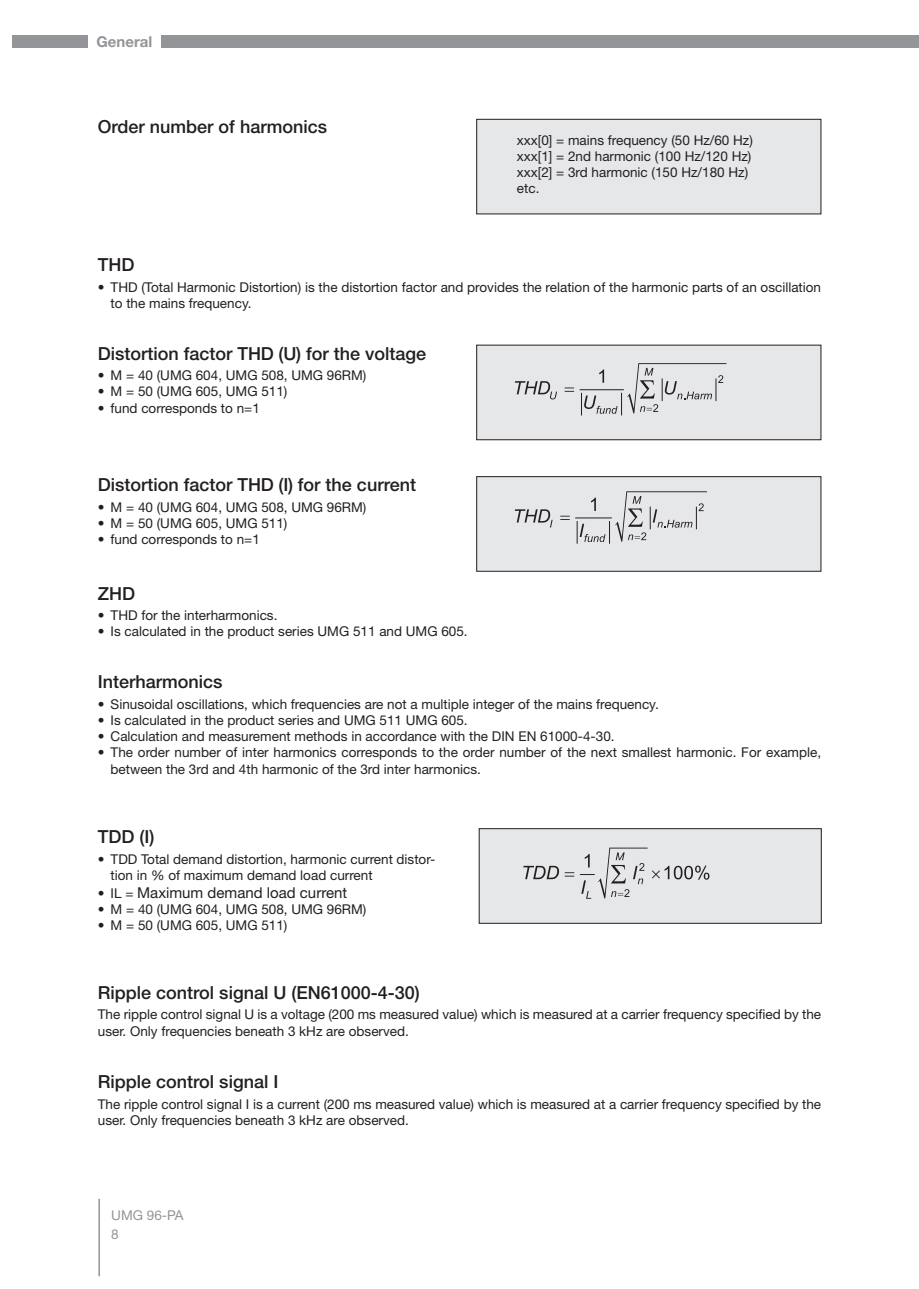
<style>
.page{position:relative;width:919px;height:1289px;background:#fff}
.page>*{position:absolute;margin:0;border:0;box-sizing:border-box;transform-origin:0 0}
.Überschrift__12_ohne{font:500 18px "Helvetica Neue LT";color:#231f20}
._9_Blocksatz_Aufzähl{font:15px "Helvetica Neue LT";color:#231f20}
.t1{font:700 15px "Helvetica Neue LT";color:#939598}
._9_Blocksatz_Aufzähl-2{font:13.5px/16.2px "Helvetica Neue LT";color:#231f20}
._9_Blocksatz{font:13.5px/16.2px "Helvetica Neue LT";color:#231f20}
.t2{font:13.5px/19.5px "Helvetica Neue LT";color:#939598}
.s1{font-size:13.5px}
</style>
<div class="page">
<div style="left:161px;top:35px;width:744px;height:13px;background:#939598"></div>
<div style="left:13px;top:35px;width:75px;height:13px;background:#939598"></div>
<hr style="left:98px;top:1198px;width:2px;height:78px;background:#939598">
<div style="left:906px;top:35px;width:12px;height:13px;background:#939598"></div>
<div style="left:476px;top:345px;width:344px;height:95px;background:#e6e7e9"></div>
<div style="left:476px;top:345px;width:345px;height:95px;border:1px solid #231f20"></div>
<hr style="left:579px;top:389px;width:44px;height:1px;background:#231f20">
<svg style="left:515px;top:381px;width:42px;height:18px"></svg>
<svg style="left:564px;top:387px;width:10px;height:5px"></svg>
<svg style="left:581px;top:363px;width:145px;height:52px"></svg>
<div style="left:476px;top:476px;width:344px;height:95px;background:#e6e7e9"></div>
<div style="left:476px;top:476px;width:345px;height:95px;border:1px solid #231f20"></div>
<hr style="left:575px;top:517px;width:36px;height:1px;background:#231f20">
<svg style="left:514px;top:509px;width:38px;height:18px"></svg>
<svg style="left:560px;top:515px;width:9px;height:5px"></svg>
<svg style="left:576px;top:491px;width:130px;height:52px"></svg>
<div style="left:479px;top:828px;width:342px;height:95px;background:#e6e7e9"></div>
<div style="left:479px;top:828px;width:342px;height:95px;border:1px solid #231f20"></div>
<svg style="left:523px;top:865px;width:51px;height:14px"></svg>
<svg style="left:580px;top:847px;width:129px;height:51px"></svg>
<div style="left:476px;top:119px;width:344px;height:95px;background:#e6e7e9"></div>
<div style="left:476px;top:119px;width:345px;height:95px;border:1px solid #231f20"></div>
<p class="t1" style="left:96px;top:32px;width:57px">General</p>
<p class="Überschrift__12_ohne" style="left:98px;top:116px;width:231px">Order number of harmonics</p>
<p class="_9_Blocksatz" style="left:517px;top:131px;width:237px">xxx[0] = mains frequency (50 Hz/60 Hz)</p>
<p class="_9_Blocksatz" style="left:517px;top:148px;width:236px">xxx[1] = 2nd harmonic (100 Hz/120 Hz)</p>
<p class="_9_Blocksatz" style="left:517px;top:164px;width:233px">xxx[2] = 3rd harmonic (150 Hz/180 Hz)</p>
<p class="_9_Blocksatz" style="left:517px;top:180px;width:24px">etc.</p>
<p class="Überschrift__12_ohne" style="left:98px;top:254px;width:38px">THD</p>
<p class="_9_Blocksatz_Aufzähl-2" style="left:111px;top:279px;width:712px;text-indent:-13px">• THD (Total Harmonic Distortion) is the distortion factor and provides the relation of the harmonic parts of an oscillation to the mains frequency.</p>
<p class="Überschrift__12_ohne" style="left:98px;top:342px;width:330px">Distortion factor THD (U) for the voltage</p>
<p class="_9_Blocksatz_Aufzähl-2" style="left:98px;top:367px;width:270px">• M = 40 (UMG 604, UMG 508, UMG 96RM)</p>
<p class="_9_Blocksatz_Aufzähl-2" style="left:98px;top:383px;width:191px">• M = 50 (UMG 605, UMG 511)</p>
<p class="_9_Blocksatz_Aufzähl-2" style="left:98px;top:399px;width:163px">• fund corresponds to n=1</p>
<p class="Überschrift__12_ohne" style="left:98px;top:474px;width:320px">Distortion factor THD (I) for the current</p>
<p class="_9_Blocksatz_Aufzähl-2" style="left:98px;top:498px;width:270px">• M = 40 (UMG 604, UMG 508, UMG 96RM)</p>
<p class="_9_Blocksatz_Aufzähl-2" style="left:98px;top:515px;width:191px">• M = 50 (UMG 605, UMG 511)</p>
<p class="_9_Blocksatz_Aufzähl-2" style="left:98px;top:531px;width:163px">• fund corresponds to n=1</p>
<p class="Überschrift__12_ohne" style="left:98px;top:582px;width:39px">ZHD</p>
<p class="_9_Blocksatz_Aufzähl-2" style="left:98px;top:607px;width:181px">• THD for the interharmonics.</p>
<p class="_9_Blocksatz_Aufzähl-2" style="left:98px;top:623px;width:371px">• Is calculated in the product series UMG 511 and UMG 605.</p>
<p class="Überschrift__12_ohne" style="left:98px;top:671px;width:126px">Interharmonics</p>
<p class="_9_Blocksatz_Aufzähl-2" style="left:98px;top:695px;width:562px">• Sinusoidal oscillations, which frequencies are not a multiple integer of the mains frequency.</p>
<p class="_9_Blocksatz_Aufzähl-2" style="left:98px;top:712px;width:371px">• Is calculated in the product series and UMG 511 UMG 605.</p>
<p class="_9_Blocksatz_Aufzähl-2" style="left:98px;top:728px;width:518px">• Calculation and measurement methods in accordance with the DIN EN 61000-4-30.</p>
<p class="_9_Blocksatz_Aufzähl-2" style="left:111px;top:744px;width:712px;text-indent:-13px">• The order number of inter harmonics corresponds to the order number of the next smallest harmonic. For example, between the 3rd and 4th harmonic of the 3rd inter harmonics.</p>
<p class="Überschrift__12_ohne" style="left:98px;top:826px;width:58px">TDD (I)</p>
<p class="_9_Blocksatz_Aufzähl-2" style="left:111px;top:850px;width:326px;text-indent:-13px">• TDD Total demand distortion, harmonic current distor&shy;tion in % of maximum demand load current</p>
<p class="_9_Blocksatz_Aufzähl" style="left:98px;top:883px;width:251px"><span class="s1">• IL =</span> Maximum demand load current</p>
<p class="_9_Blocksatz_Aufzähl-2" style="left:98px;top:901px;width:270px">• M = 40 (UMG 604, UMG 508, UMG 96RM)</p>
<p class="_9_Blocksatz_Aufzähl-2" style="left:98px;top:917px;width:191px">• M = 50 (UMG 605, UMG 511)</p>
<p class="Überschrift__12_ohne" style="left:98px;top:981px;width:323px">Ripple control signal U (EN61000-4-30)</p>
<p class="_9_Blocksatz" style="left:98px;top:1006px;width:724px">The ripple control signal U is a voltage (200 ms measured value) which is measured at a carrier frequency specified by the user. Only frequencies beneath 3 kHz are observed.</p>
<p class="Überschrift__12_ohne" style="left:98px;top:1071px;width:182px">Ripple control signal I</p>
<p class="_9_Blocksatz" style="left:98px;top:1095px;width:724px">The ripple control signal I is a current (200 ms measured value) which is measured at a carrier frequency specified by the user. Only frequencies beneath 3 kHz are observed.</p>
<p class="t2" style="left:111px;top:1204px;width:74px">UMG 96-PA<br>8</p>
</div>
